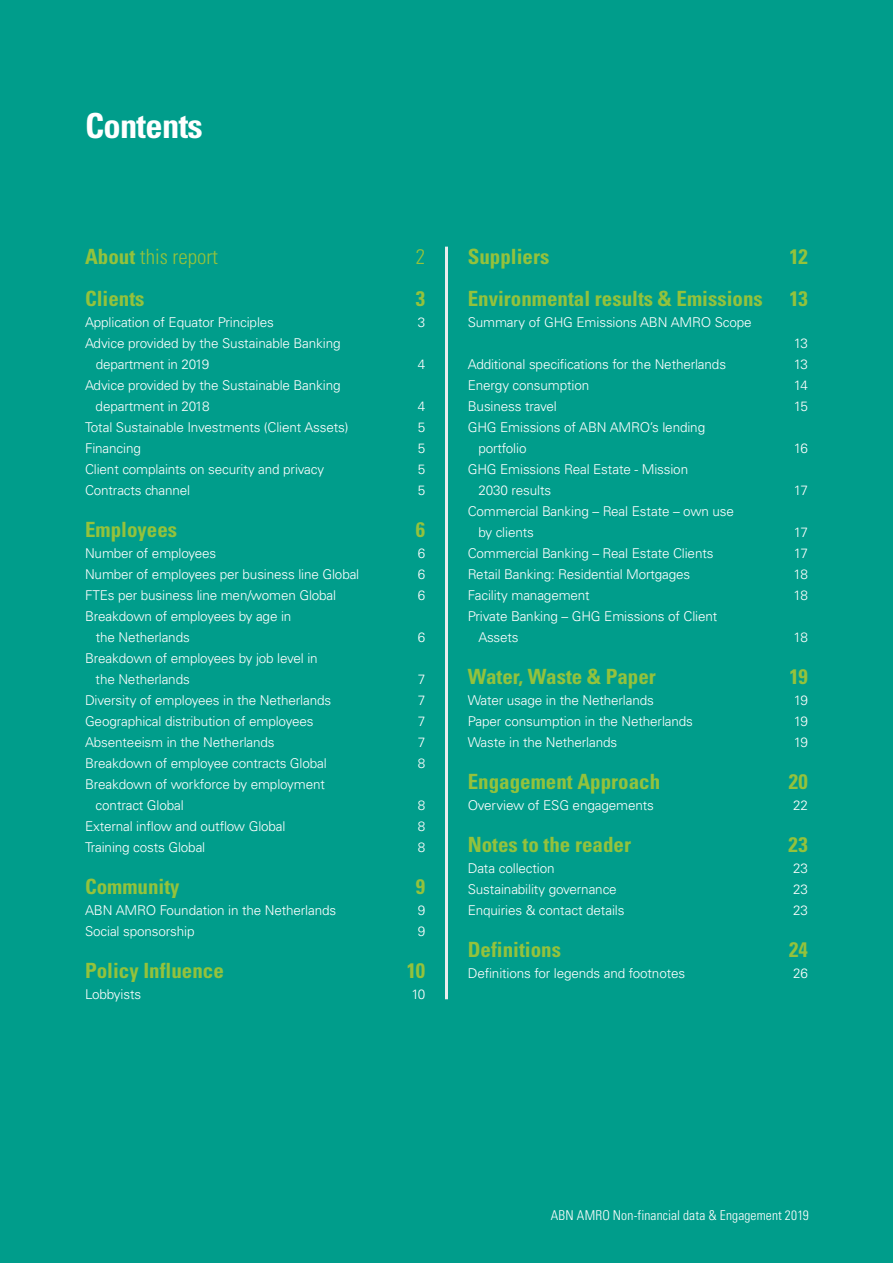
<style>
.page{position:relative;width:893px;height:1263px;background:#009d8b}
.page>*{position:absolute;margin:0;border:0;box-sizing:border-box;transform-origin:0 0}
.t1{font:700 condensed 34.5px "Univers LT Std";letter-spacing:-.02em;color:#fff}
.t2{font:700 condensed 21px "Univers LT Std";color:#94c23c}
.t3{font:300 condensed 21px "Univers LT Std";color:#94c23c}
.t4{font:300 13.5px/21px "Univers LT Std";letter-spacing:-.01em;color:#fff}
.t5{font:300 condensed 13.5px "Univers LT Std";letter-spacing:.01em;color:#fff}
.s1{font-weight:700}
</style>
<div class="page">
<hr style="left:445px;top:247px;width:3px;height:752px;background:#eaedee">
<h1 class="t1" style="left:85px;top:105px;width:119px">Contents</h1>
<h2 class="t3" style="left:85px;top:244px;width:134px"><span class="s1">About</span> this report</h2>
<h2 class="t3" style="left:416px;top:244px;width:11px">2</h2>
<h2 class="t2" style="left:85px;top:286px;width:61px">Clients</h2>
<h2 class="t2" style="left:416px;top:286px;width:11px">3</h2>
<p class="t4" style="left:85px;top:312px;width:190px">Application of Equator Principles</p>
<p class="t4" style="left:418px;top:312px;width:9px">3</p>
<p class="t4" style="left:96px;top:333px;width:246px;text-indent:-11px">Advice provided by the Sustainable Banking department in 2019</p>
<p class="t4" style="left:418px;top:354px;width:9px">4</p>
<p class="t4" style="left:96px;top:375px;width:246px;text-indent:-11px">Advice provided by the Sustainable Banking department in 2018</p>
<p class="t4" style="left:418px;top:396px;width:9px">4</p>
<p class="t4" style="left:85px;top:417px;width:265px">Total Sustainable Investments (Client Assets)</p>
<p class="t4" style="left:418px;top:417px;width:9px">5</p>
<p class="t4" style="left:85px;top:438px;width:57px">Financing</p>
<p class="t4" style="left:418px;top:438px;width:9px">5</p>
<p class="t4" style="left:85px;top:459px;width:241px">Client complaints on security and privacy</p>
<p class="t4" style="left:418px;top:459px;width:9px">5</p>
<p class="t4" style="left:85px;top:480px;width:107px">Contracts channel</p>
<p class="t4" style="left:418px;top:480px;width:9px">5</p>
<h2 class="t2" style="left:85px;top:517px;width:94px">Employees</h2>
<h2 class="t2" style="left:416px;top:517px;width:11px">6</h2>
<p class="t4" style="left:85px;top:543px;width:133px">Number of employees</p>
<p class="t4" style="left:418px;top:543px;width:9px">6</p>
<p class="t4" style="left:85px;top:564px;width:276px">Number of employees per business line Global</p>
<p class="t4" style="left:418px;top:564px;width:9px">6</p>
<p class="t4" style="left:85px;top:585px;width:253px">FTEs per business line men/women Global</p>
<p class="t4" style="left:418px;top:585px;width:9px">6</p>
<p class="t4" style="left:96px;top:606px;width:197px;text-indent:-11px">Breakdown of employees by age in the Netherlands</p>
<p class="t4" style="left:418px;top:627px;width:9px">6</p>
<p class="t4" style="left:96px;top:648px;width:224px;text-indent:-11px">Breakdown of employees by job level in the Netherlands</p>
<p class="t4" style="left:418px;top:669px;width:9px">7</p>
<p class="t4" style="left:85px;top:690px;width:248px">Diversity of employees in the Netherlands</p>
<p class="t4" style="left:418px;top:690px;width:9px">7</p>
<p class="t4" style="left:85px;top:711px;width:230px">Geographical distribution of employees</p>
<p class="t4" style="left:418px;top:711px;width:9px">7</p>
<p class="t4" style="left:85px;top:732px;width:191px">Absenteeism in the Netherlands</p>
<p class="t4" style="left:418px;top:732px;width:9px">7</p>
<p class="t4" style="left:85px;top:753px;width:243px">Breakdown of employee contracts Global</p>
<p class="t4" style="left:418px;top:753px;width:9px">8</p>
<p class="t4" style="left:96px;top:774px;width:231px;text-indent:-11px">Breakdown of workforce by employment contract Global</p>
<p class="t4" style="left:418px;top:795px;width:9px">8</p>
<p class="t4" style="left:85px;top:816px;width:202px">External inflow and outflow Global</p>
<p class="t4" style="left:418px;top:816px;width:9px">8</p>
<p class="t4" style="left:85px;top:837px;width:122px">Training costs Global</p>
<p class="t4" style="left:418px;top:837px;width:9px">8</p>
<h2 class="t2" style="left:85px;top:874px;width:96px">Community</h2>
<h2 class="t2" style="left:416px;top:874px;width:11px">9</h2>
<p class="t4" style="left:85px;top:900px;width:253px">ABN AMRO Foundation in the Netherlands</p>
<p class="t4" style="left:418px;top:900px;width:9px">9</p>
<p class="t4" style="left:85px;top:921px;width:111px">Social sponsorship</p>
<p class="t4" style="left:418px;top:921px;width:9px">9</p>
<h2 class="t2" style="left:85px;top:958px;width:140px">Policy Influence</h2>
<h2 class="t2" style="left:407px;top:958px;width:20px">10</h2>
<p class="t4" style="left:85px;top:984px;width:58px">Lobbyists</p>
<p class="t4" style="left:411px;top:984px;width:15px">10</p>
<h2 class="t2" style="left:468px;top:244px;width:83px">Suppliers</h2>
<h2 class="t2" style="left:790px;top:244px;width:20px">12</h2>
<h2 class="t2" style="left:468px;top:286px;width:297px">Environmental results &amp; Emissions</h2>
<h2 class="t2" style="left:790px;top:286px;width:20px">13</h2>
<p class="t4" style="left:468px;top:312px;width:286px">Summary of GHG Emissions ABN AMRO Scope</p>
<p class="t4" style="left:794px;top:333px;width:16px">13</p>
<p class="t4" style="left:468px;top:354px;width:260px">Additional specifications for the Netherlands</p>
<p class="t4" style="left:794px;top:354px;width:16px">13</p>
<p class="t4" style="left:468px;top:375px;width:123px">Energy consumption</p>
<p class="t4" style="left:794px;top:375px;width:16px">14</p>
<p class="t4" style="left:468px;top:396px;width:91px">Business travel</p>
<p class="t4" style="left:794px;top:396px;width:16px">15</p>
<p class="t4" style="left:478px;top:417px;width:228px;text-indent:-11px">GHG Emissions of ABN AMRO’s lending portfolio</p>
<p class="t4" style="left:794px;top:438px;width:16px">16</p>
<p class="t4" style="left:478px;top:459px;width:211px;text-indent:-11px">GHG Emissions Real Estate - Mission<br>2030 results</p>
<p class="t4" style="left:478px;top:501px;width:257px;text-indent:-11px">Commercial Banking – Real Estate – own use by clients</p>
<p class="t4" style="left:794px;top:480px;width:15px">17</p>
<p class="t4" style="left:794px;top:522px;width:15px">17</p>
<p class="t4" style="left:468px;top:543px;width:247px">Commercial Banking – Real Estate Clients</p>
<p class="t4" style="left:794px;top:543px;width:15px">17</p>
<p class="t4" style="left:468px;top:564px;width:224px">Retail Banking: Residential Mortgages</p>
<p class="t4" style="left:793px;top:564px;width:16px">18</p>
<p class="t4" style="left:468px;top:585px;width:124px">Facility management</p>
<p class="t4" style="left:793px;top:585px;width:16px">18</p>
<p class="t4" style="left:478px;top:606px;width:240px;text-indent:-11px">Private Banking – GHG Emissions of Client<br>Assets</p>
<p class="t4" style="left:793px;top:627px;width:16px">18</p>
<h2 class="t2" style="left:468px;top:664px;width:190px">Water, Waste &amp; Paper</h2>
<h2 class="t2" style="left:790px;top:664px;width:20px">19</h2>
<p class="t4" style="left:468px;top:690px;width:188px">Water usage in the Netherlands</p>
<p class="t4" style="left:794px;top:690px;width:16px">19</p>
<p class="t4" style="left:468px;top:711px;width:227px">Paper consumption in the Netherlands</p>
<p class="t4" style="left:794px;top:711px;width:16px">19</p>
<p class="t4" style="left:468px;top:732px;width:151px">Waste in the Netherlands</p>
<p class="t4" style="left:794px;top:732px;width:16px">19</p>
<h2 class="t2" style="left:468px;top:769px;width:194px">Engagement Approach</h2>
<h2 class="t2" style="left:789px;top:769px;width:21px">20</h2>
<p class="t4" style="left:468px;top:795px;width:188px">Overview of ESG engagements</p>
<p class="t4" style="left:793px;top:795px;width:16px">22</p>
<h2 class="t2" style="left:468px;top:832px;width:165px">Notes to the reader</h2>
<h2 class="t2" style="left:788px;top:832px;width:21px">23</h2>
<p class="t4" style="left:468px;top:858px;width:88px">Data collection</p>
<p class="t4" style="left:793px;top:858px;width:16px">23</p>
<p class="t4" style="left:468px;top:879px;width:151px">Sustainability governance</p>
<p class="t4" style="left:793px;top:879px;width:16px">23</p>
<p class="t4" style="left:468px;top:900px;width:158px">Enquiries &amp; contact details</p>
<p class="t4" style="left:793px;top:900px;width:16px">23</p>
<h2 class="t2" style="left:468px;top:937px;width:95px">Definitions</h2>
<h2 class="t2" style="left:789px;top:937px;width:20px">24</h2>
<p class="t4" style="left:468px;top:963px;width:219px">Definitions for legends and footnotes</p>
<p class="t4" style="left:793px;top:963px;width:16px">26</p>
<p class="t5" style="left:551px;top:1207px;width:260px">ABN AMRO Non-financial data &amp; Engagement 2019</p>
</div>
